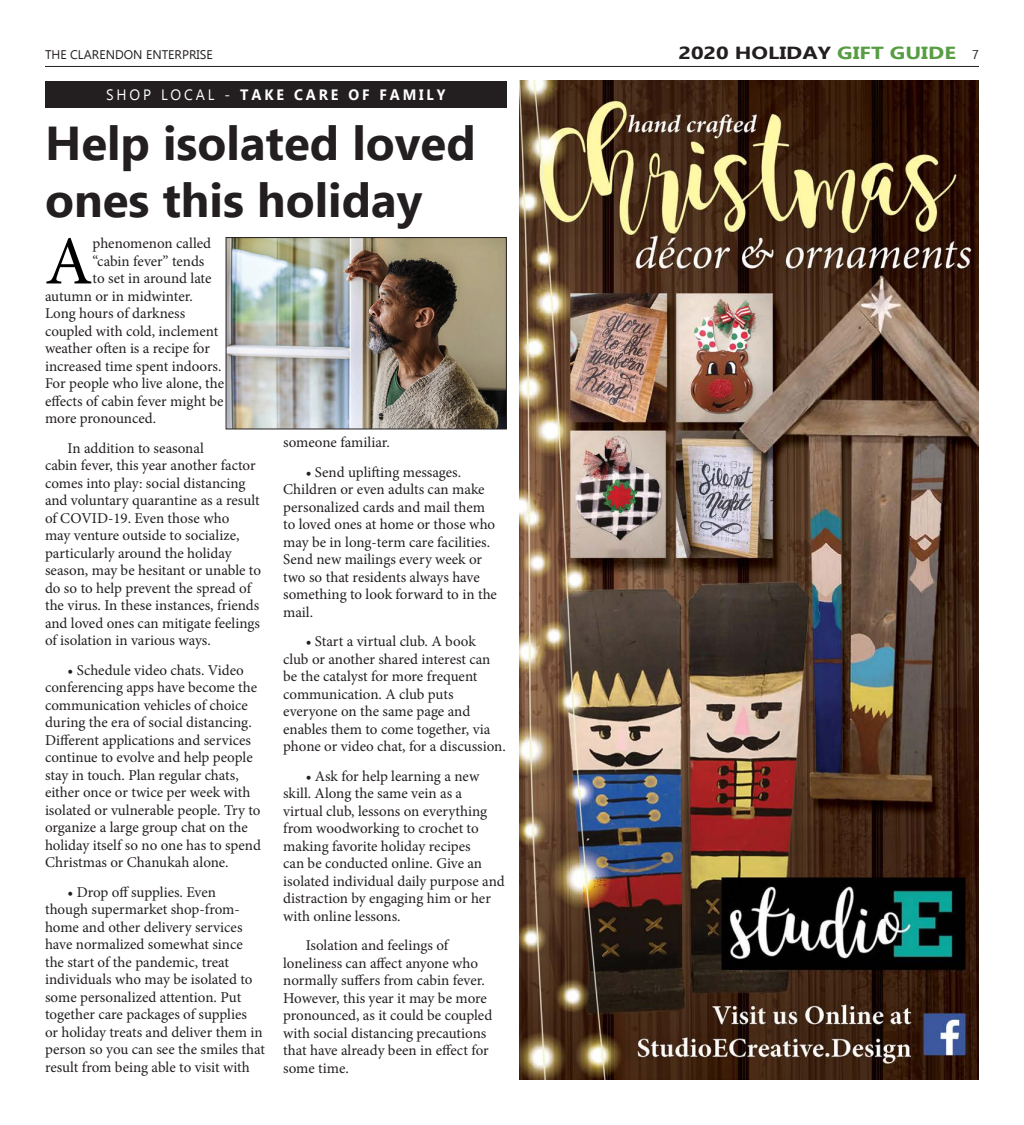
<style>
.page{position:relative;width:1024px;height:1125px;background:#fff}
.page>*{position:absolute;margin:0;border:0;box-sizing:border-box;transform-origin:0 0}
.t1{font:68.88px "Minion Pro";color:#000}
.t2{font:700 47.5px/57px "Ebrima";color:#231f20}
.t3{font:700 17.5px "Ebrima";color:#231f20;scale:1.25 1}
.t4{font:15px/17.5px "Minion Pro";color:#231f20}
.t5{font:700 15px "Ebrima";letter-spacing:.2em;color:#fff;scale:.95 1}
.t6{font:12.5px "Ebrima";color:#231f20}
.s1{color:#579d44}
.s2{font-weight:400;font-size:12.5px}
.s3{font-weight:400}
</style>
<div class="page">
<hr style="left:45px;top:66px;width:934px;height:1px;background:#231f20">
<div style="left:45px;top:82px;width:461px;height:26px;background:#231f20"></div>
<img style="left:228px;top:239px;width:277px;height:188px">
<div style="left:226px;top:237px;width:281px;height:192px;border:1px solid #231f20"></div>
<img style="left:520px;top:81px;width:459px;height:999px">
<p class="t6" style="left:45px;top:45px;width:169px">THE CLARENDON ENTERPRISE</p>
<p class="t3" style="left:678px;top:39px;width:242px">2020 HOLIDAY <span class="s1">GIFT GUIDE</span> <span class="s2">7</span></p>
<p class="t5" style="left:106px;top:83px;width:359px"><span class="s3">SHOP LOCAL -</span> TAKE CARE OF FAMILY</p>
<h2 class="t2" style="left:45px;top:112px;width:432px">Help isolated loved ones this holiday</h2>
<h1 class="t1" style="left:45px;top:215px;width:49px">A</h1>
<p class="t4" style="left:93px;top:235px;width:120px">phenomenon called</p>
<p class="t4" style="left:93px;top:253px;width:113px">“cabin fever” tends</p>
<p class="t4" style="left:93px;top:270px;width:120px">to set in around late</p>
<p class="t4" style="left:45px;top:288px;width:149px">autumn or in midwinter.</p>
<p class="t4" style="left:45px;top:305px;width:142px">Long hours of darkness</p>
<p class="t4" style="left:45px;top:323px;width:175px">coupled with cold, inclement</p>
<p class="t4" style="left:45px;top:340px;width:166px">weather often is a recipe for</p>
<p class="t4" style="left:45px;top:358px;width:178px">increased time spent indoors.</p>
<p class="t4" style="left:45px;top:375px;width:181px">For people who live alone, the</p>
<p class="t4" style="left:45px;top:393px;width:180px">effects of cabin fever might be</p>
<p class="t4" style="left:45px;top:410px;width:113px">more pronounced.</p>
<p class="t4" style="left:45px;top:440px;width:218px;text-indent:22px">In addition to seasonal<br>cabin fever, this year another factor comes into play: social distancing and voluntary quarantine as a result of COVID-19. Even those who<br>may venture outside to socialize, particularly around the holiday season, may be hesitant or unable to do so to help prevent the spread of the virus. In these instances, friends and loved ones can mitigate feelings of isolation in various ways.</p>
<p class="t4" style="left:45px;top:662px;width:217px;text-indent:22px">• Schedule video chats. Video conferencing apps have become the communication vehicles of choice during the era of social distancing.<br>Different applications and services continue to evolve and help people stay in touch. Plan regular chats, either once or twice per week with isolated or vulnerable people. Try to organize a large group chat on the holiday itself so no one has to spend Christmas or Chanukah alone.</p>
<p class="t4" style="left:45px;top:884px;width:222px;text-indent:22px">• Drop off supplies. Even<br>though supermarket shop-from&shy;home and other delivery services have normalized somewhat since the start of the pandemic, treat individuals who may be isolated to some personalized attention. Put together care packages of supplies<br>or holiday treats and deliver them in person so you can see the smiles that result from being able to visit with</p>
<p class="t4" style="left:283px;top:434px;width:108px">someone familiar.</p>
<p class="t4" style="left:283px;top:463px;width:215px;text-indent:22px">• Send uplifting messages.<br>Children or even adults can make personalized cards and mail them to loved ones at home or those who may be in long-term care facilities.<br>Send new mailings every week or two so that residents always have something to look forward to in the mail.</p>
<p class="t4" style="left:283px;top:633px;width:224px;text-indent:22px">• Start a virtual club. A book<br>club or another shared interest can be the catalyst for more frequent communication. A club puts everyone on the same page and enables them to come together, via phone or video chat, for a discussion.</p>
<p class="t4" style="left:283px;top:767px;width:223px;text-indent:22px">• Ask for help learning a new skill. Along the same vein as a virtual club, lessons on everything from woodworking to crochet to making favorite holiday recipes<br>can be conducted online. Give an isolated individual daily purpose and distraction by engaging him or her with online lessons.</p>
<p class="t4" style="left:283px;top:937px;width:211px;text-indent:22px">Isolation and feelings of loneliness can affect anyone who normally suffers from cabin fever.<br>However, this year it may be more pronounced, as it could be coupled with social distancing precautions that have already been in effect for some time.</p>
</div>
